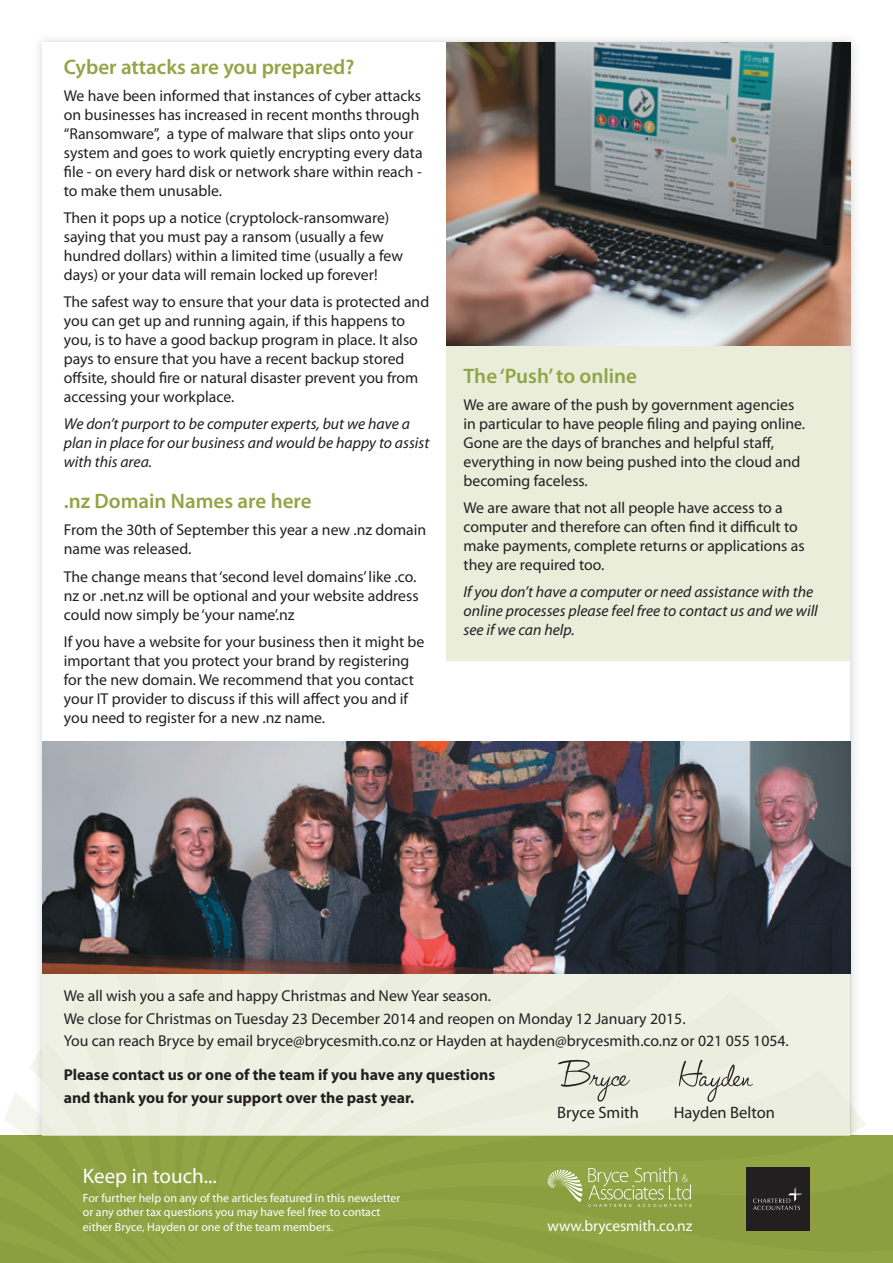
<style>
.page{position:relative;width:893px;height:1263px;background:#fff}
.page>*{position:absolute;margin:0;border:0;box-sizing:border-box;transform-origin:0 0}
.t1{font:600 21px "Myriad Pro";color:#93a445}
.t2{font:21px "Myriad Pro";color:#fff}
.t3{font:16.5px "Myriad Pro";color:#231f20}
.t4{font:15.75px/18.9px "Myriad Pro";color:#231f20}
.t5{font:italic 15.75px/18.9px "Myriad Pro";color:#231f20}
.t6{font:700 15.75px/22.5px "Myriad Pro";color:#231f20}
.t7{font:15.45px "Myriad Pro";letter-spacing:-.005em;color:#fff}
.t8{font:12px/14.4px "Myriad Pro";color:#fff}
</style>
<div class="page">
<div style="left:0;top:1093px;width:305px;height:170px;background:#93a445"></div>
<div style="left:206px;top:1135px;width:118px;height:89px;background:#93a445"></div>
<div style="left:293px;top:1122px;width:574px;height:100px;background:#93a445"></div>
<div style="left:275px;top:1135px;width:507px;height:82px;background:#8d9e40"></div>
<div style="left:257px;top:1135px;width:430px;height:79px;background:#92a344"></div>
<img style="left:29px;top:39px;width:835px;height:1096px">
<div style="left:43px;top:42px;width:807px;height:1093px;background:#fff"></div>
<svg style="left:324px;top:1167px;width:569px;height:96px;background:#8a9943"></svg>
<div style="left:42px;top:784px;width:809px;height:351px;background:#eef1e3"></div>
<div style="left:446px;top:108px;width:404px;height:553px;background:#e9edda"></div>
<svg style="left:678px;top:1060px;width:75px;height:42px"></svg>
<svg style="left:558px;top:1060px;width:72px;height:41px"></svg>
<img style="left:43px;top:741px;width:807px;height:233px">
<img style="left:446px;top:43px;width:404px;height:303px">
<p class="t1" style="left:64px;top:53px;width:292px">Cyber attacks are you prepared?</p>
<p class="t4" style="left:64px;top:86px;width:360px">We have been informed that instances of cyber attacks on businesses has increased in recent months through “Ransomware”, a type of malware that slips onto your system and goes to work quietly encrypting every data file - on every hard disk or network share within reach - to make them unusable.</p>
<p class="t4" style="left:64px;top:208px;width:341px">Then it pops up a notice (cryptolock-ransomware) saying that you must pay a ransom (usually a few hundred dollars) within a limited time (usually a few days) or your data will remain locked up forever!</p>
<p class="t4" style="left:64px;top:292px;width:367px">The safest way to ensure that your data is protected and you can get up and running again, if this happens to you, is to have a good backup program in place. It also pays to ensure that you have a recent backup stored offsite, should fire or natural disaster prevent you from accessing your workplace.</p>
<p class="t5" style="left:64px;top:414px;width:367px">We don’t purport to be computer experts, but we have a plan in place for our business and would be happy to assist with this area.</p>
<p class="t1" style="left:64px;top:488px;width:249px">.nz Domain Names are here</p>
<p class="t4" style="left:64px;top:520px;width:364px">From the 30th of September this year a new .nz domain name was released.</p>
<p class="t4" style="left:64px;top:567px;width:356px">The change means that ‘second level domains’ like .co. nz or .net.nz will be optional and your website address could now simply be ‘your name’.nz</p>
<p class="t4" style="left:64px;top:632px;width:362px">If you have a website for your business then it might be important that you protect your brand by registering for the new domain. We recommend that you contact your IT provider to discuss if this will affect you and if you need to register for a new .nz name.</p>
<p class="t1" style="left:463px;top:362px;width:175px">The ‘Push’ to online</p>
<p class="t4" style="left:463px;top:395px;width:343px">We are aware of the push by government agencies in particular to have people filing and paying online.<br>Gone are the days of branches and helpful staff, everything in now being pushed into the cloud and becoming faceless.</p>
<p class="t4" style="left:463px;top:498px;width:343px">We are aware that not all people have access to a computer and therefore can often find it difficult to make payments, complete returns or applications as they are required too.</p>
<p class="t5" style="left:463px;top:582px;width:356px">If you don’t have a computer or need assistance with the online processes please feel free to contact us and we will see if we can help.</p>
<p class="t4" style="left:64px;top:984px;width:726px;line-height:22.5px">We all wish you a safe and happy Christmas and New Year season.<br>We close for Christmas on Tuesday 23 December 2014 and reopen on Monday 12 January 2015.<br>You can reach Bryce by email bryce@brycesmith.co.nz or Hayden at hayden@brycesmith.co.nz or 021 055 1054.</p>
<p class="t6" style="left:64px;top:1063px;width:433px">Please contact us or one of the team if you have any questions and thank you for your support over the past year.</p>
<p class="t3" style="left:557px;top:1102px;width:83px">Bryce Smith</p>
<p class="t3" style="left:674px;top:1102px;width:103px">Hayden Belton</p>
<p class="t2" style="left:83px;top:1163px;width:135px">Keep in touch...</p>
<p class="t8" style="left:83px;top:1190px;width:319px">For further help on any of the articles featured in this newsletter or any other tax questions you may have feel free to contact either Bryce, Hayden or one of the team members.</p>
<p class="t7" style="left:547px;top:1216px;width:146px">www.brycesmith.co.nz</p>
</div>
